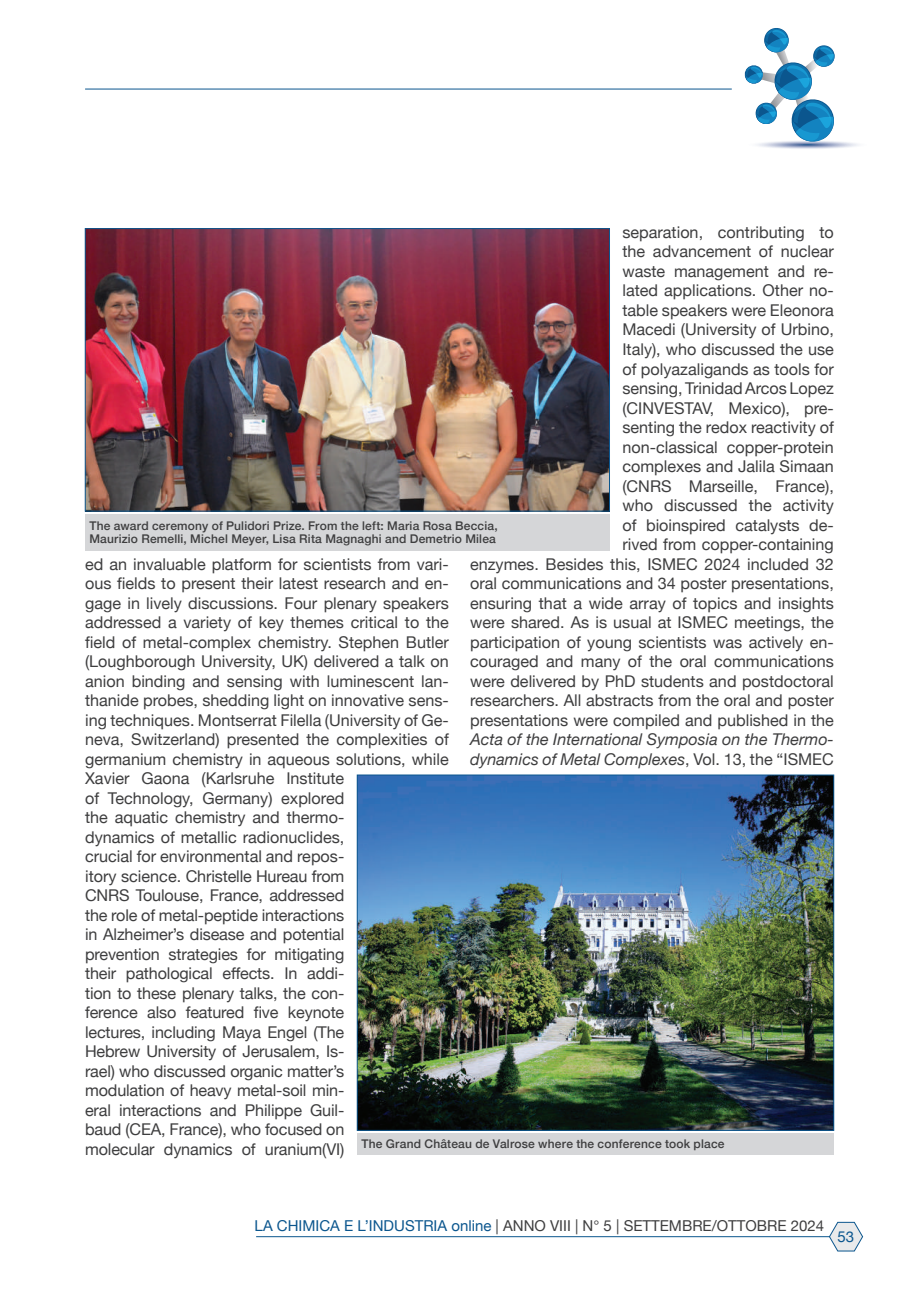
<style>
.page{position:relative;width:919px;height:1289px;background:#fff}
.page>*{position:absolute;margin:0;border:0;box-sizing:border-box;transform-origin:0 0}
.t1{font:16.2px/19.5px "Helvetica Neue";color:#3e3e3f}
.t2{font:italic 16.2px/19.5px "Helvetica Neue";color:#3e3e3f}
.t3{font:15px "Helvetica Neue";color:#3e3e3f}
.t4{font:15px "Helvetica Neue";color:#0b568e}
.t5{font:500 12px/13.5px "Helvetica Neue";letter-spacing:.015em;color:#3e3e3f}
.s1{font-style:normal}
.s2{color:#0b568e}
</style>
<div class="page">
<hr style="left:85px;top:89px;width:646px;height:1px;background:#0b568e">
<svg style="left:744px;top:28px;width:114px;height:121px"></svg>
<hr style="left:256px;top:1236px;width:574px;height:1px;background:#0b568e">
<svg style="left:829px;top:1222px;width:33px;height:29px"></svg>
<img style="left:87px;top:230px;width:520px;height:279px">
<div style="left:85px;top:228px;width:524px;height:283px;border:1px solid #0b568e"></div>
<div style="left:85px;top:514px;width:524px;height:36px;background:#d5d6d8"></div>
<img style="left:359px;top:776px;width:472px;height:352px">
<div style="left:357px;top:1133px;width:476px;height:21px;background:#d5d6d8"></div>
<p class="t1" style="left:470px;top:223px;width:365px;text-align:right">separation, contributing to<br>the advancement of nuclear<br>waste management and re-<br>lated applications. Other no-<br>table speakers were Eleonora<br>Macedi (University of Urbino,<br>Italy), who discussed the use<br>of polyazaligands as tools for<br>sensing, Trinidad Arcos Lopez<br>(CINVESTAV, Mexico), pre-<br>senting the redox reactivity of<br>non-classical copper-protein<br>complexes and Jalila Simaan<br>(CNRS Marseille, France),<br>who discussed the activity<br>of bioinspired catalysts de-<br>rived from copper-containing<br>enzymes. Besides this, ISMEC 2024 included 32 oral communications and 34 poster presentations, ensuring that a wide array of topics and insights were shared. As is usual at ISMEC meetings, the participation of young scientists was actively en&shy;couraged and many of the oral communications were delivered by PhD students and postdoctoral researchers. All abstracts from the oral and poster presentations were compiled and published in the</p>
<p class="t2" style="left:470px;top:730px;width:365px">Acta of the International Symposia on the Thermo&shy;dynamics of Metal Complexes<span class="s1">, Vol. 13, the “ISMEC</span></p>
<p class="t5" style="left:89px;top:517px;width:410px">The award ceremony of Pulidori Prize. From the left: Maria Rosa Beccia,<br>Maurizio Remelli, Michel Meyer, Lisa Rita Magnaghi and Demetrio Milea</p>
<p class="t1" style="left:85px;top:555px;width:365px">ed an invaluable platform for scientists from vari&shy;ous fields to present their latest research and en&shy;gage in lively discussions. Four plenary speakers addressed a variety of key themes critical to the field of metal-complex chemistry. Stephen Butler (Loughborough University, UK) delivered a talk on anion binding and sensing with luminescent lan&shy;thanide probes, shedding light on innovative sens&shy;ing techniques. Montserrat Filella (University of Ge&shy;neva, Switzerland) presented the complexities of germanium chemistry in aqueous solutions, while Xavier Gaona (Karlsruhe Institute<br>of Technology, Germany) explored<br>the aquatic chemistry and thermo-<br>dynamics of metallic radionuclides,<br>crucial for environmental and repos-<br>itory science. Christelle Hureau from<br>CNRS Toulouse, France, addressed<br>the role of metal-peptide interactions<br>in Alzheimer’s disease and potential<br>prevention strategies for mitigating<br>their pathological effects. In addi-<br>tion to these plenary talks, the con-<br>ference also featured five keynote<br>lectures, including Maya Engel (The<br>Hebrew University of Jerusalem, Is-<br>rael) who discussed organic matter’s<br>modulation of heavy metal-soil min-<br>eral interactions and Philippe Guil-<br>baud (CEA, France), who focused on<br>molecular dynamics of uranium(VI)</p>
<p class="t5" style="left:361px;top:1136px;width:365px">The Grand Château de Valrose where the conference took place</p>
<p class="t3" style="left:255px;top:1214px;width:571px"><span class="s2">LA CHIMICA E L’INDUSTRIA online</span> | ANNO VIII | N° 5 | SETTEMBRE/OTTOBRE 2024</p>
<p class="t4" style="left:837px;top:1225px;width:18px">53</p>
</div>
